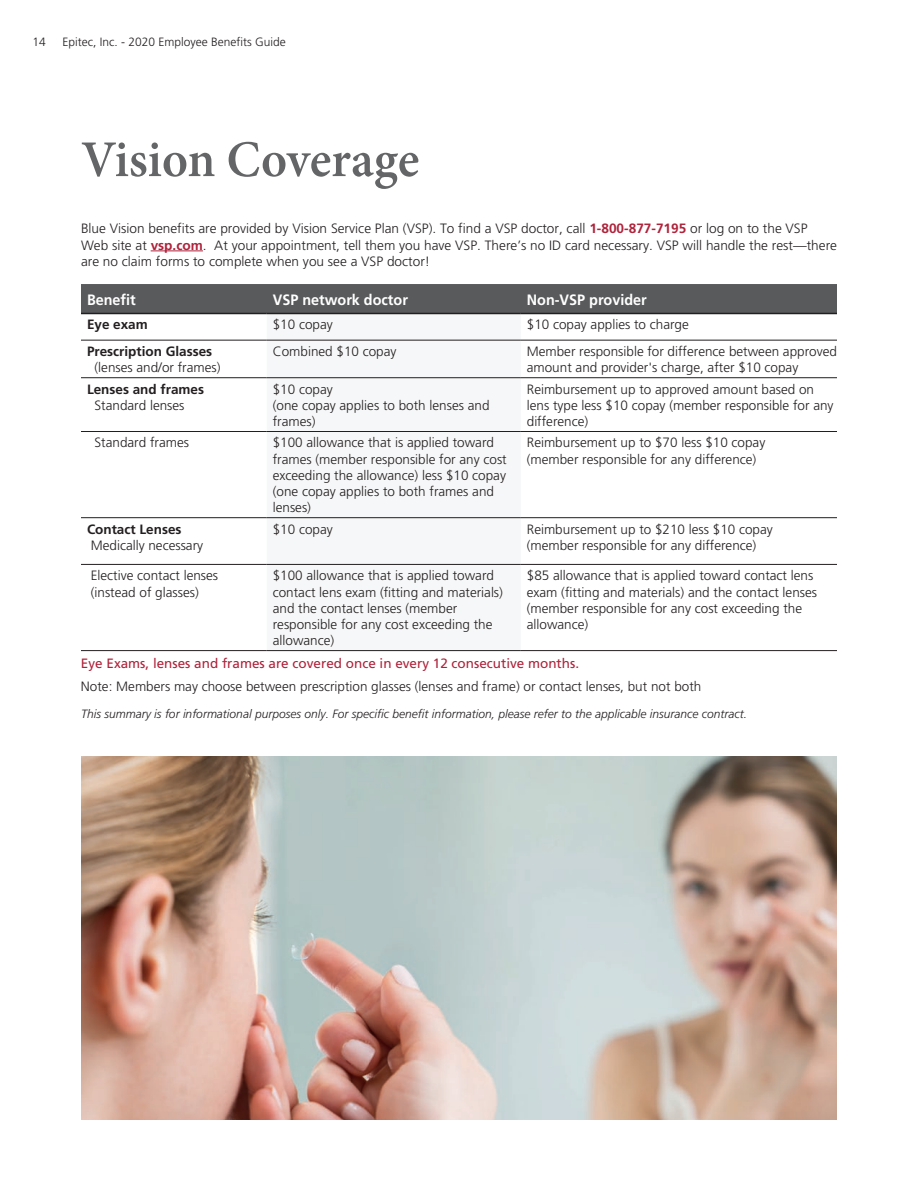
<style>
.page{position:relative;width:918px;height:1188px;background:#fff}
.page>*{position:absolute;margin:0;border:0;box-sizing:border-box;transform-origin:0 0}
.t1{font:600 51.6px "Minion Pro";letter-spacing:-.005em;color:#646567}
.t2{font:700 15px "Frutiger";color:#fff;scale:.96 1}
.t3{font:300 13.5px/16.2px "Frutiger";color:#231f20}
.t4{font:13.5px "Frutiger";color:#af233b}
.t5{font:700 13.5px "Frutiger";color:#231f20}
.t6{font:italic 300 12px "Frutiger";color:#231f20}
.t7{font:300 12px "Frutiger";color:#231f20}
.s1{font-weight:700;color:#af233b}
</style>
<div class="page">
<img style="left:81px;top:756px;width:756px;height:364px">
<hr style="left:151px;top:251px;width:52px;height:1px;background:#af233b">
<div style="left:81px;top:284px;width:756px;height:29px;background:#595a5c"></div>
<div style="left:267px;top:314px;width:254px;height:250px;background:#f6f7f8"></div>
<hr style="left:81px;top:340px;width:186px;height:1px;background:#231f20">
<hr style="left:267px;top:340px;width:254px;height:1px;background:#231f20">
<hr style="left:521px;top:340px;width:316px;height:1px;background:#231f20">
<hr style="left:81px;top:377px;width:186px;height:1px;background:#231f20">
<hr style="left:267px;top:377px;width:254px;height:1px;background:#231f20">
<hr style="left:521px;top:377px;width:316px;height:1px;background:#231f20">
<hr style="left:81px;top:431px;width:186px;height:1px;background:#231f20">
<hr style="left:267px;top:431px;width:254px;height:1px;background:#231f20">
<hr style="left:521px;top:431px;width:316px;height:1px;background:#231f20">
<hr style="left:81px;top:517px;width:186px;height:1px;background:#231f20">
<hr style="left:267px;top:517px;width:254px;height:1px;background:#231f20">
<hr style="left:521px;top:517px;width:316px;height:1px;background:#231f20">
<hr style="left:81px;top:564px;width:186px;height:1px;background:#231f20">
<hr style="left:267px;top:564px;width:254px;height:1px;background:#231f20">
<hr style="left:521px;top:564px;width:316px;height:1px;background:#231f20">
<hr style="left:81px;top:650px;width:186px;height:1px;background:#231f20">
<hr style="left:267px;top:650px;width:254px;height:1px;background:#231f20">
<hr style="left:521px;top:650px;width:316px;height:1px;background:#231f20">
<hr style="left:81px;top:313px;width:186px;height:1px;background:#231f20">
<hr style="left:267px;top:313px;width:254px;height:1px;background:#231f20">
<hr style="left:521px;top:313px;width:316px;height:1px;background:#231f20">
<p class="t7" style="left:32px;top:35px;width:15px">14</p>
<p class="t7" style="left:62px;top:35px;width:225px">Epitec, Inc. - 2020 Employee Benefits Guide</p>
<h1 class="t1" style="left:81px;top:124px;width:340px">Vision Coverage</h1>
<p class="t3" style="left:81px;top:221px;width:758px">Blue Vision benefits are provided by Vision Service Plan (VSP). To find a VSP doctor, call <span class="s1">1-800-877-7195</span> or log on to the VSP<br>Web site at <span class="s1">vsp.com</span>. At your appointment, tell them you have VSP. There’s no ID card necessary. VSP will handle the rest—there are no claim forms to complete when you see a VSP doctor!</p>
<p class="t2" style="left:87px;top:291px;width:52px">Benefit</p>
<p class="t2" style="left:273px;top:291px;width:142px">VSP network doctor</p>
<p class="t2" style="left:527px;top:291px;width:127px">Non-VSP provider</p>
<p class="t5" style="left:87px;top:317px;width:62px">Eye exam</p>
<p class="t3" style="left:273px;top:317px;width:62px">$10 copay</p>
<p class="t3" style="left:527px;top:317px;width:164px">$10 copay applies to charge</p>
<p class="t5" style="left:87px;top:343px;width:127px">Prescription Glasses</p>
<p class="t3" style="left:95px;top:359px;width:128px">(lenses and/or frames)</p>
<p class="t3" style="left:273px;top:343px;width:125px">Combined $10 copay</p>
<p class="t3" style="left:527px;top:343px;width:312px">Member responsible for difference between approved amount and provider's charge, after $10 copay</p>
<p class="t5" style="left:87px;top:381px;width:119px">Lenses and frames</p>
<p class="t3" style="left:95px;top:397px;width:92px">Standard lenses</p>
<p class="t3" style="left:273px;top:381px;width:218px">$10 copay<br>(one copay applies to both lenses and frames)</p>
<p class="t3" style="left:527px;top:381px;width:308px">Reimbursement up to approved amount based on lens type less $10 copay (member responsible for any difference)</p>
<p class="t3" style="left:95px;top:435px;width:96px">Standard frames</p>
<p class="t3" style="left:273px;top:435px;width:236px">$100 allowance that is applied toward frames (member responsible for any cost exceeding the allowance) less $10 copay (one copay applies to both frames and lenses)</p>
<p class="t3" style="left:527px;top:435px;width:240px">Reimbursement up to $70 less $10 copay (member responsible for any difference)</p>
<p class="t5" style="left:87px;top:521px;width:96px">Contact Lenses</p>
<p class="t3" style="left:91px;top:537px;width:114px">Medically necessary</p>
<p class="t3" style="left:273px;top:521px;width:62px">$10 copay</p>
<p class="t3" style="left:527px;top:521px;width:248px">Reimbursement up to $210 less $10 copay (member responsible for any difference)</p>
<p class="t3" style="left:91px;top:568px;width:129px">Elective contact lenses (instead of glasses)</p>
<p class="t3" style="left:273px;top:568px;width:232px">$100 allowance that is applied toward contact lens exam (fitting and materials) and the contact lenses (member responsible for any cost exceeding the allowance)</p>
<p class="t3" style="left:527px;top:568px;width:292px">$85 allowance that is applied toward contact lens exam (fitting and materials) and the contact lenses (member responsible for any cost exceeding the allowance)</p>
<p class="t4" style="left:81px;top:655px;width:500px">Eye Exams, lenses and frames are covered once in every 12 consecutive months.</p>
<p class="t3" style="left:81px;top:678px;width:622px">Note: Members may choose between prescription glasses (lenses and frame) or contact lenses, but not both</p>
<p class="t6" style="left:81px;top:707px;width:668px">This summary is for informational purposes only. For specific benefit information, please refer to the applicable insurance contract.</p>
</div>
